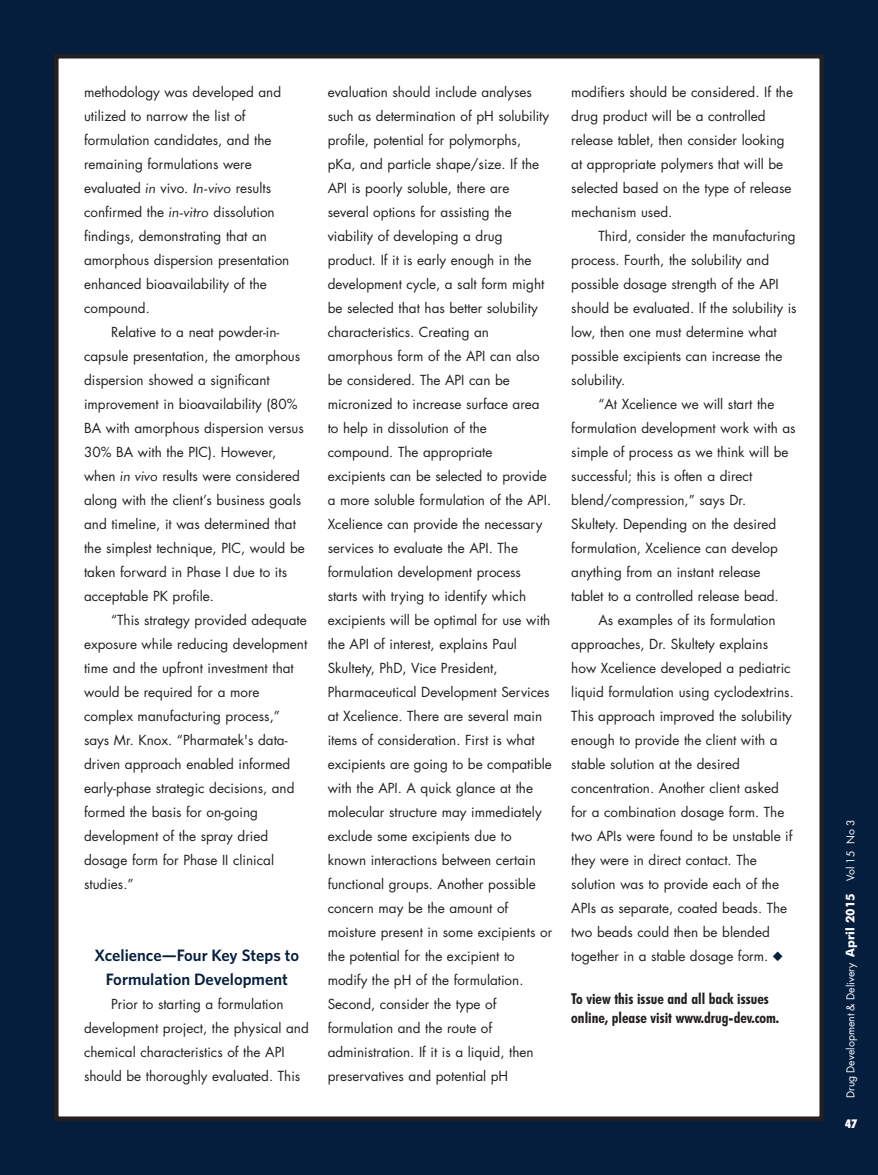
<style>
.page{position:relative;width:878px;height:1175px;background:#fff}
.page>*{position:absolute;margin:0;border:0;box-sizing:border-box;transform-origin:0 0}
.t1{font:600 16.5px/24px "Whitney";color:#061e3e;text-align:center}
.t2{font:700 condensed 15px/18.8px "Futura BT";color:#231f20}
.t3{font:13.5px/24px "Futura";color:#231f20}
.t4{font:900 condensed 12px "Futura BT";color:#fff}
.t5{font:10.5px "Futura";color:#fff}
.s1{font-family:"Futura BT";font-style:italic}
.s2{font-family:"Monotype Sorts";color:#061e3e}
.s3{font-family:"Futura BT";font-weight:700;font-size:12px}
</style>
<div class="page">
<div style="left:0;top:0;width:878px;height:1174px;background:#061e3e"></div>
<div style="left:56px;top:56px;width:765px;height:1062px;background:#fff"></div>
<div style="left:54px;top:54px;width:770px;height:1066px;border:4px solid #231f20"></div>
<p class="t3" style="left:84px;top:81px;width:207px">methodology was developed and utilized to narrow the list of formulation candidates, and the remaining formulations were evaluated <span class="s1">in</span> vivo. <span class="s1">In-vivo</span> results confirmed the <span class="s1">in-vitro</span> dissolution findings, demonstrating that an amorphous dispersion presentation enhanced bioavailability of the compound.</p>
<p class="t3" style="left:84px;top:321px;width:222px;text-indent:27px">Relative to a neat powder-in&shy;capsule presentation, the amorphous dispersion showed a significant improvement in bioavailability (80% BA with amorphous dispersion versus 30% BA with the PIC). However, when <span class="s1">in vivo</span> results were considered along with the client’s business goals and timeline, it was determined that the simplest technique, PIC, would be taken forward in Phase I due to its acceptable PK profile.</p>
<p class="t3" style="left:84px;top:609px;width:225px;text-indent:27px">“This strategy provided adequate exposure while reducing development time and the upfront investment that would be required for a more complex manufacturing process,” says Mr. Knox. “Pharmatek's data&shy;driven approach enabled informed early-phase strategic decisions, and formed the basis for on-going development of the spray dried dosage form for Phase II clinical studies.”</p>
<p class="t1" style="left:94px;top:943px;width:206px">Xcelience—Four Key Steps to<br>Formulation Development</p>
<p class="t3" style="left:84px;top:993px;width:226px;text-indent:27px">Prior to starting a formulation development project, the physical and chemical characteristics of the API should be thoroughly evaluated. This</p>
<p class="t3" style="left:327px;top:81px;width:226px">evaluation should include analyses such as determination of pH solubility profile, potential for polymorphs, pKa, and particle shape/size. If the API is poorly soluble, there are several options for assisting the viability of developing a drug product. If it is early enough in the development cycle, a salt form might be selected that has better solubility characteristics. Creating an amorphous form of the API can also be considered. The API can be micronized to increase surface area to help in dissolution of the compound. The appropriate excipients can be selected to provide a more soluble formulation of the API.<br>Xcelience can provide the necessary services to evaluate the API. The formulation development process starts with trying to identify which excipients will be optimal for use with the API of interest, explains Paul Skultety, PhD, Vice President, Pharmaceutical Development Services at Xcelience. There are several main items of consideration. First is what excipients are going to be compatible with the API. A quick glance at the molecular structure may immediately exclude some excipients due to known interactions between certain functional groups. Another possible concern may be the amount of moisture present in some excipients or the potential for the excipient to modify the pH of the formulation.<br>Second, consider the type of formulation and the route of administration. If it is a liquid, then preservatives and potential pH</p>
<p class="t3" style="left:571px;top:81px;width:223px">modifiers should be considered. If the drug product will be a controlled release tablet, then consider looking at appropriate polymers that will be selected based on the type of release mechanism used.</p>
<p class="t3" style="left:598px;top:225px;width:199px">Third, consider the manufacturing</p>
<p class="t3" style="left:571px;top:249px;width:199px">process. Fourth, the solubility and</p>
<p class="t3" style="left:571px;top:273px;width:209px">possible dosage strength of the API</p>
<p class="t3" style="left:571px;top:297px;width:227px">should be evaluated. If the solubility is</p>
<p class="t3" style="left:571px;top:321px;width:207px">low, then one must determine what</p>
<p class="t3" style="left:571px;top:345px;width:213px">possible excipients can increase the</p>
<p class="t3" style="left:571px;top:369px;width:55px">solubility.</p>
<p class="t3" style="left:598px;top:393px;width:177px">“At Xcelience we will start the</p>
<p class="t3" style="left:571px;top:417px;width:226px">formulation development work with as</p>
<p class="t3" style="left:571px;top:441px;width:219px">simple of process as we think will be</p>
<p class="t3" style="left:571px;top:465px;width:182px">successful; this is often a direct</p>
<p class="t3" style="left:571px;top:489px;width:176px">blend/compression,” says Dr.</p>
<p class="t3" style="left:571px;top:513px;width:206px">Skultety. Depending on the desired</p>
<p class="t3" style="left:571px;top:537px;width:208px">formulation, Xcelience can develop</p>
<p class="t3" style="left:571px;top:561px;width:191px">anything from an instant release</p>
<p class="t3" style="left:571px;top:585px;width:209px">tablet to a controlled release bead.</p>
<p class="t3" style="left:598px;top:609px;width:179px">As examples of its formulation</p>
<p class="t3" style="left:571px;top:633px;width:198px">approaches, Dr. Skultety explains</p>
<p class="t3" style="left:571px;top:657px;width:221px">how Xcelience developed a pediatric</p>
<p class="t3" style="left:571px;top:681px;width:224px">liquid formulation using cyclodextrins.</p>
<p class="t3" style="left:571px;top:705px;width:222px">This approach improved the solubility</p>
<p class="t3" style="left:571px;top:729px;width:208px">enough to provide the client with a</p>
<p class="t3" style="left:571px;top:753px;width:170px">stable solution at the desired</p>
<p class="t3" style="left:571px;top:777px;width:209px">concentration. Another client asked</p>
<p class="t3" style="left:571px;top:801px;width:214px">for a combination dosage form. The</p>
<p class="t3" style="left:571px;top:825px;width:223px">two APIs were found to be unstable if</p>
<p class="t3" style="left:571px;top:849px;width:187px">they were in direct contact. The</p>
<p class="t3" style="left:571px;top:873px;width:209px">solution was to provide each of the</p>
<p class="t3" style="left:571px;top:897px;width:217px">APIs as separate, coated beads. The</p>
<p class="t3" style="left:571px;top:921px;width:200px">two beads could then be blended</p>
<p class="t3" style="left:571px;top:945px;width:213px">together in a stable dosage form. <span class="s2">u</span></p>
<p class="t2" style="left:571px;top:990px;width:209px">To view this issue and all back issues online, please visit www.drug-dev.com.</p>
<p class="t5" style="left:845px;top:1098px;width:280px;rotate:-90deg">Drug Development &amp; Delivery <span class="s3">April 2015</span> Vol 15 No 3</p>
<p class="t4" style="left:845px;top:1118px;width:13px">47</p>
</div>
